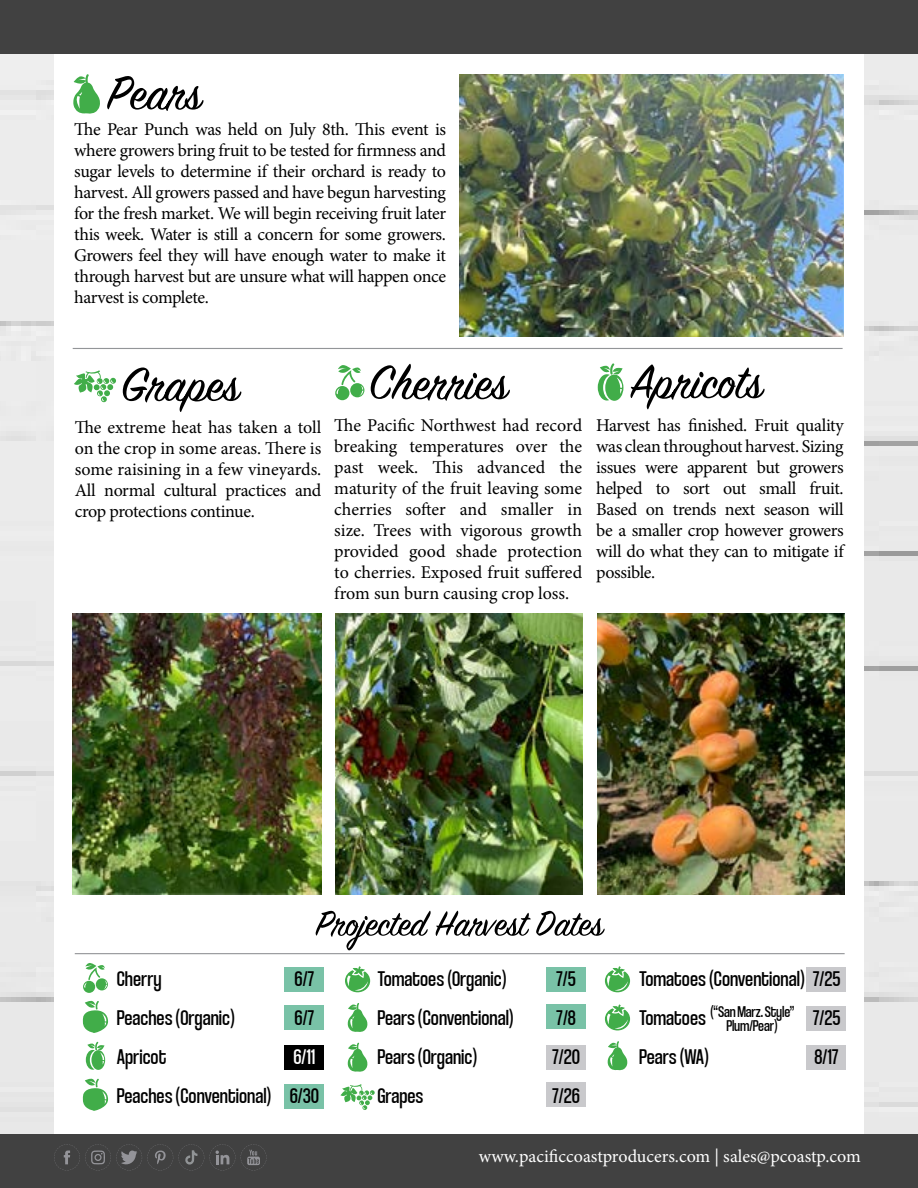
<style>
.page{position:relative;width:918px;height:1188px;background:#fff}
.page>*{position:absolute;margin:0;border:0;box-sizing:border-box;transform-origin:0 0}
.t1{font:22.5px/39px "Coolvetica Condensed Rg";color:#000}
.t2{font:22.5px "Coolvetica Condensed Rg";color:#fff}
.t3{font:18px/21px "Minion Pro";letter-spacing:-.02em;color:#000;text-align:justify}
.t4{font:18px "Minion Pro";color:#fff}
.t5{font:16.5px/14.2px "Coolvetica Condensed Rg";letter-spacing:-.01em;color:#000;text-align:center}
</style>
<div class="page">
<div style="left:0;top:1134px;width:918px;height:54px;background:#414141"></div>
<div style="left:0;top:0;width:918px;height:54px;background:#414141"></div>
<svg style="left:210px;top:1144px;width:25px;height:26px"></svg>
<svg style="left:54px;top:1144px;width:119px;height:26px"></svg>
<svg style="left:241px;top:1145px;width:26px;height:25px"></svg>
<svg style="left:179px;top:1145px;width:25px;height:25px"></svg>
<hr style="left:73px;top:348px;width:770px;height:1px;background:#939598">
<img style="left:597px;top:613px;width:248px;height:281px">
<img style="left:460px;top:74px;width:384px;height:263px">
<svg style="left:123px;top:368px;width:119px;height:44px"></svg>
<svg style="left:107px;top:76px;width:97px;height:35px"></svg>
<svg style="left:371px;top:364px;width:139px;height:37px"></svg>
<img style="left:335px;top:613px;width:248px;height:281px">
<img style="left:73px;top:613px;width:249px;height:281px">
<svg style="left:631px;top:364px;width:134px;height:46px"></svg>
<svg style="left:598px;top:363px;width:25px;height:38px"></svg>
<svg style="left:73px;top:74px;width:27px;height:40px"></svg>
<svg style="left:74px;top:370px;width:42px;height:32px"></svg>
<svg style="left:335px;top:365px;width:29px;height:35px"></svg>
<div style="left:285px;top:1046px;width:39px;height:24px;background:#000"></div>
<div style="left:285px;top:1005px;width:39px;height:24px;background:#79c2a7"></div>
<div style="left:285px;top:967px;width:39px;height:24px;background:#79c2a7"></div>
<div style="left:546px;top:967px;width:40px;height:24px;background:#79c2a7"></div>
<div style="left:546px;top:1045px;width:40px;height:24px;background:#c9c9cc"></div>
<div style="left:546px;top:1004px;width:40px;height:25px;background:#79c2a7"></div>
<div style="left:546px;top:1082px;width:40px;height:25px;background:#c9c9cc"></div>
<div style="left:806px;top:967px;width:39px;height:24px;background:#c9c9cc"></div>
<div style="left:806px;top:1006px;width:39px;height:24px;background:#c9c9cc"></div>
<div style="left:806px;top:1045px;width:39px;height:24px;background:#c9c9cc"></div>
<div style="left:285px;top:1084px;width:39px;height:24px;background:#79c2a7"></div>
<hr style="left:75px;top:953px;width:770px;height:1px;background:#939598">
<svg style="left:316px;top:911px;width:289px;height:39px"></svg>
<svg style="left:345px;top:966px;width:25px;height:27px"></svg>
<svg style="left:605px;top:1004px;width:25px;height:27px"></svg>
<svg style="left:605px;top:966px;width:25px;height:27px"></svg>
<svg style="left:83px;top:1078px;width:25px;height:33px"></svg>
<svg style="left:83px;top:1000px;width:25px;height:33px"></svg>
<svg style="left:608px;top:1041px;width:19px;height:29px"></svg>
<svg style="left:348px;top:1003px;width:20px;height:29px"></svg>
<svg style="left:348px;top:1043px;width:20px;height:29px"></svg>
<svg style="left:86px;top:1042px;width:19px;height:28px"></svg>
<svg style="left:340px;top:1084px;width:35px;height:26px"></svg>
<svg style="left:83px;top:963px;width:25px;height:30px"></svg>
<p class="t3" style="left:74px;top:119px;width:373px">The Pear Punch was held on July 8th. This event is where growers bring fruit to be tested for firmness and sugar levels to determine if their orchard is ready to harvest. All growers passed and have begun harvesting for the fresh market. We will begin receiving fruit later this week. Water is still a concern for some growers.<br>Growers feel they will have enough water to make it through harvest but are unsure what will happen once harvest is complete.</p>
<p class="t3" style="left:75px;top:416px;width:248px">The extreme heat has taken a toll on the crop in some areas. There is some raisining in a few vineyards.<br>All normal cultural practices and crop protections continue.</p>
<p class="t3" style="left:334px;top:415px;width:249px">The Pacific Northwest had record breaking temperatures over the past week. This advanced the maturity of the fruit leaving some cherries softer and smaller in size. Trees with vigorous growth provided good shade protection to cherries. Exposed fruit suffered from sun burn causing crop loss.</p>
<p class="t3" style="left:596px;top:415px;width:249px">Harvest has finished. Fruit quality was clean throughout harvest. Sizing issues were apparent but growers helped to sort out small fruit.<br>Based on trends next season will be a smaller crop however growers will do what they can to mitigate if possible.</p>
<p class="t1" style="left:117px;top:959px;width:157px">Cherry<br>Peaches (Organic)<br>Apricot<br>Peaches (Conventional)</p>
<p class="t1" style="left:377px;top:959px;width:138px">Tomatoes (Organic)<br>Pears (Conventional)<br>Pears (Organic)<br>Grapes</p>
<p class="t1" style="left:639px;top:959px;width:203px">Tomatoes (Conventional) 7/25<br>Tomatoes<br>Pears (WA)</p>
<p class="t1" style="left:295px;top:959px;width:21px">6/7<br>6/7</p>
<p class="t2" style="left:293px;top:1043px;width:23px">6/11</p>
<p class="t1" style="left:290px;top:1076px;width:31px">6/30</p>
<p class="t1" style="left:552px;top:959px;width:29px">7/5<br>7/8<br>7/20<br>7/26</p>
<p class="t5" style="left:710px;top:1003px;width:86px">(“San Marz. Style”<br>Plum/Pear)</p>
<p class="t1" style="left:813px;top:998px;width:29px">7/25<br>8/17</p>
<p class="t4" style="left:479px;top:1144px;width:384px">www.pacificcoastproducers.com | sales@pcoastp.com</p>
</div>
